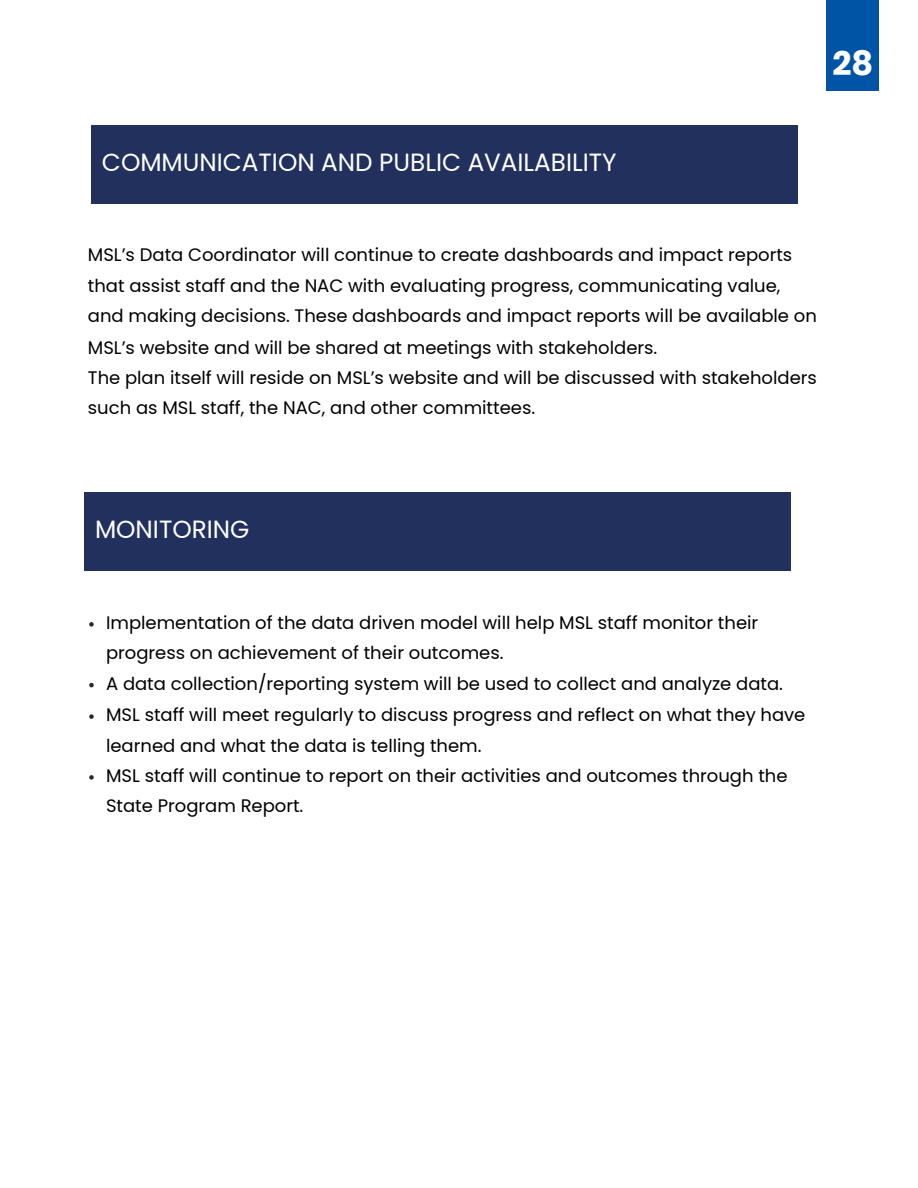
<style>
.page{position:relative;width:918px;height:1188px;background:#fff}
.page>*{position:absolute;margin:0;border:0;box-sizing:border-box;transform-origin:0 0}
.t1{font:700 33.75px "Poppins";color:#fff}
.t2{font:24.75px "Poppins";color:#fff}
.t3{font:18px/30.6px "Poppins";color:#000}
</style>
<div class="page">
<div style="left:826px;top:0;width:53px;height:91px;background:#0054a6"></div>
<div style="left:92px;top:125px;width:706px;height:79px;background:#21305d"></div>
<div style="left:85px;top:492px;width:706px;height:79px;background:#21305d"></div>
<svg style="left:89px;top:622px;width:5px;height:5px"></svg>
<svg style="left:89px;top:683px;width:5px;height:4px"></svg>
<svg style="left:89px;top:714px;width:5px;height:5px"></svg>
<svg style="left:89px;top:775px;width:5px;height:5px"></svg>
<h1 class="t1" style="left:833px;top:40px;width:42px">28</h1>
<h2 class="t2" style="left:102px;top:151px;width:516px">COMMUNICATION AND PUBLIC AVAILABILITY</h2>
<p class="t3" style="left:88px;top:241px;width:730px">MSL’s Data Coordinator will continue to create dashboards and impact reports that assist staff and the NAC with evaluating progress, communicating value, and making decisions. These dashboards and impact reports will be available on MSL’s website and will be shared at meetings with stakeholders.<br>The plan itself will reside on MSL’s website and will be discussed with stakeholders such as MSL staff, the NAC, and other committees.</p>
<h2 class="t2" style="left:95px;top:519px;width:156px">MONITORING</h2>
<p class="t3" style="left:106px;top:608px;width:701px">Implementation of the data driven model will help MSL staff monitor their progress on achievement of their outcomes.<br>A data collection/reporting system will be used to collect and analyze data.<br>MSL staff will meet regularly to discuss progress and reflect on what they have learned and what the data is telling them.<br>MSL staff will continue to report on their activities and outcomes through the State Program Report.</p>
</div>
